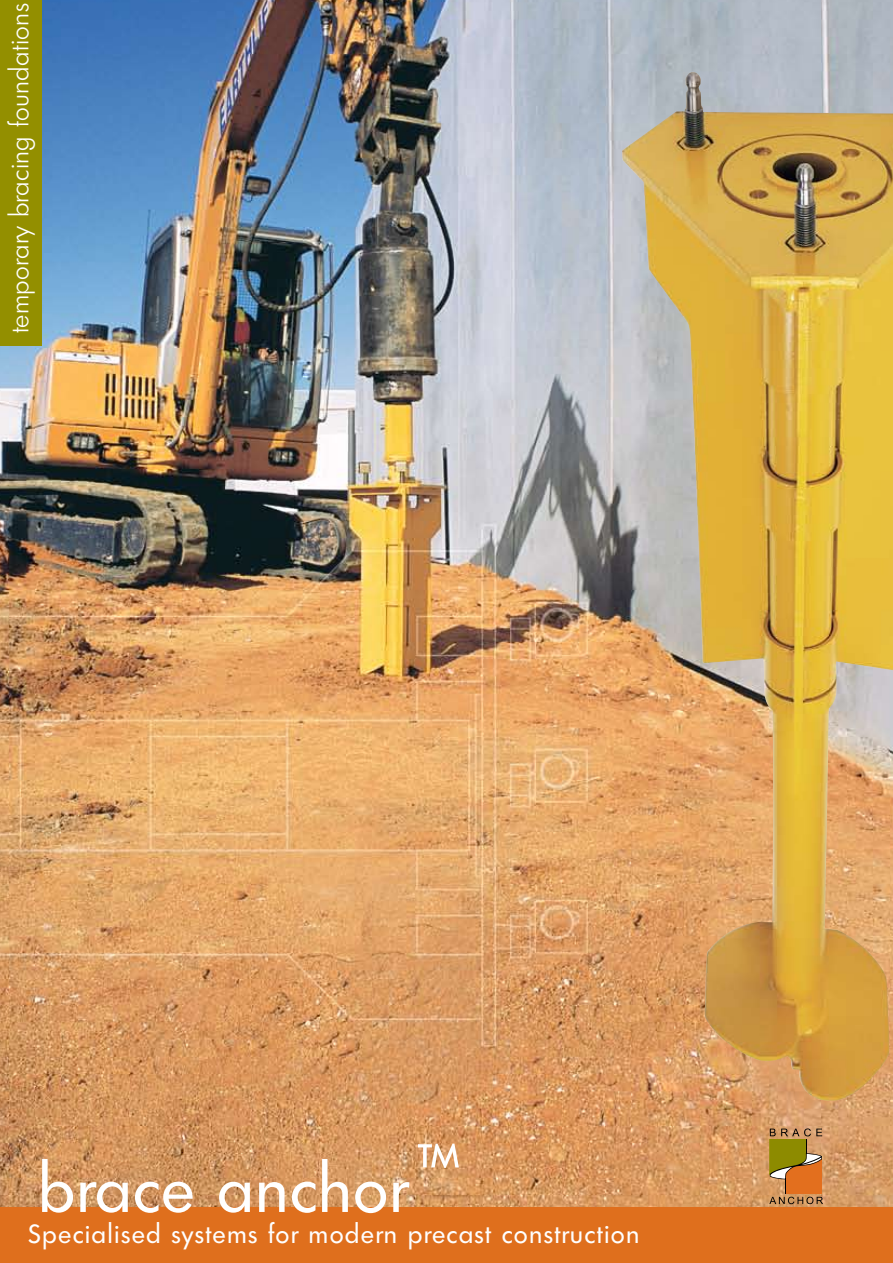
<style>
.page{position:relative;width:893px;height:1263px;background:#fff}
.page>*{position:absolute;margin:0;border:0;box-sizing:border-box;transform-origin:0 0}
.t1{font:64.5px "Limerick";letter-spacing:.015em;color:#fff}
.t2{font:25.5px "Limerick";letter-spacing:.05em;color:#fff}
.t3{font:300 25.5px "Limerick";letter-spacing:.015em;color:#fff}
</style>
<div class="page">
<img style="left:0;top:0;width:893px;height:1208px">
<div style="left:0;top:0;width:41px;height:345px;background:#938f00"></div>
<div style="left:0;top:1208px;width:893px;height:55px;background:#df6f1d"></div>
<svg style="left:769px;top:1128px;width:54px;height:76px;background:#b6843b"></svg>
<img style="left:622px;top:72px;width:271px;height:1031px">
<p class="t3" style="left:4px;top:333px;width:332px;rotate:-90deg">temporary bracing foundations</p>
<h1 class="t1" style="left:38px;top:1149px;width:429px">brace anchor™</h1>
<p class="t2" style="left:29px;top:1218px;width:612px">Specialised systems for modern precast construction</p>
</div>
